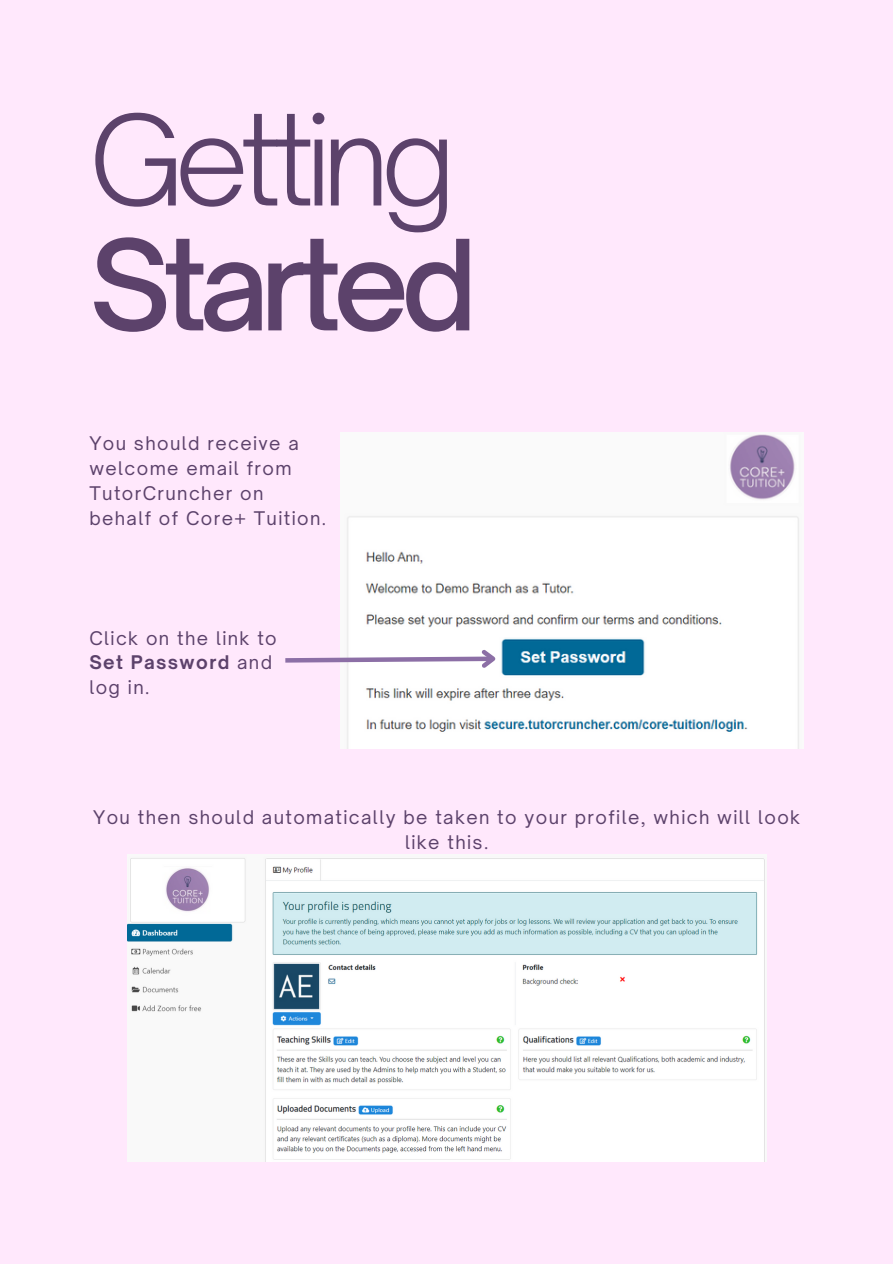
<style>
.page{position:relative;width:893px;height:1264px;background:#fff}
.page>*{position:absolute;margin:0;border:0;box-sizing:border-box;transform-origin:0 0}
.t1{font:300 120px "Open Sauce One";letter-spacing:-.07em;color:#5c426b}
.t2{font:500 120px "Open Sauce One";letter-spacing:-.07em;color:#5c426b}
.t3{font:18px/24.8px "Open Sauce One";letter-spacing:.075em;color:#5c426b}
.s1{font-weight:700}
</style>
<div class="page">
<div style="left:0;top:0;width:892px;height:1263px;background:#ffe8fc"></div>
<img style="left:340px;top:433px;width:463px;height:315px">
<svg style="left:285px;top:645px;width:215px;height:27px"></svg>
<img style="left:127px;top:854px;width:639px;height:307px">
<div style="left:338px;top:973px;width:114px;height:18px;background:#fff;border-radius:9px"></div>
<p class="t1" style="left:89px;top:85px;width:367px">Getting</p>
<p class="t2" style="left:89px;top:210px;width:389px">Started</p>
<p class="t3" style="left:89px;top:431px;width:238px">You should receive a welcome email from<br>TutorCruncher on behalf of Core+ Tuition.</p>
<p class="t3" style="left:89px;top:625px;width:189px">Click on the link to<br><span class="s1">Set Password</span> and log in.</p>
<p class="t3" style="left:93px;top:805px;width:708px;text-align:center">You then should automatically be taken to your profile, which will look like this.</p>
</div>
